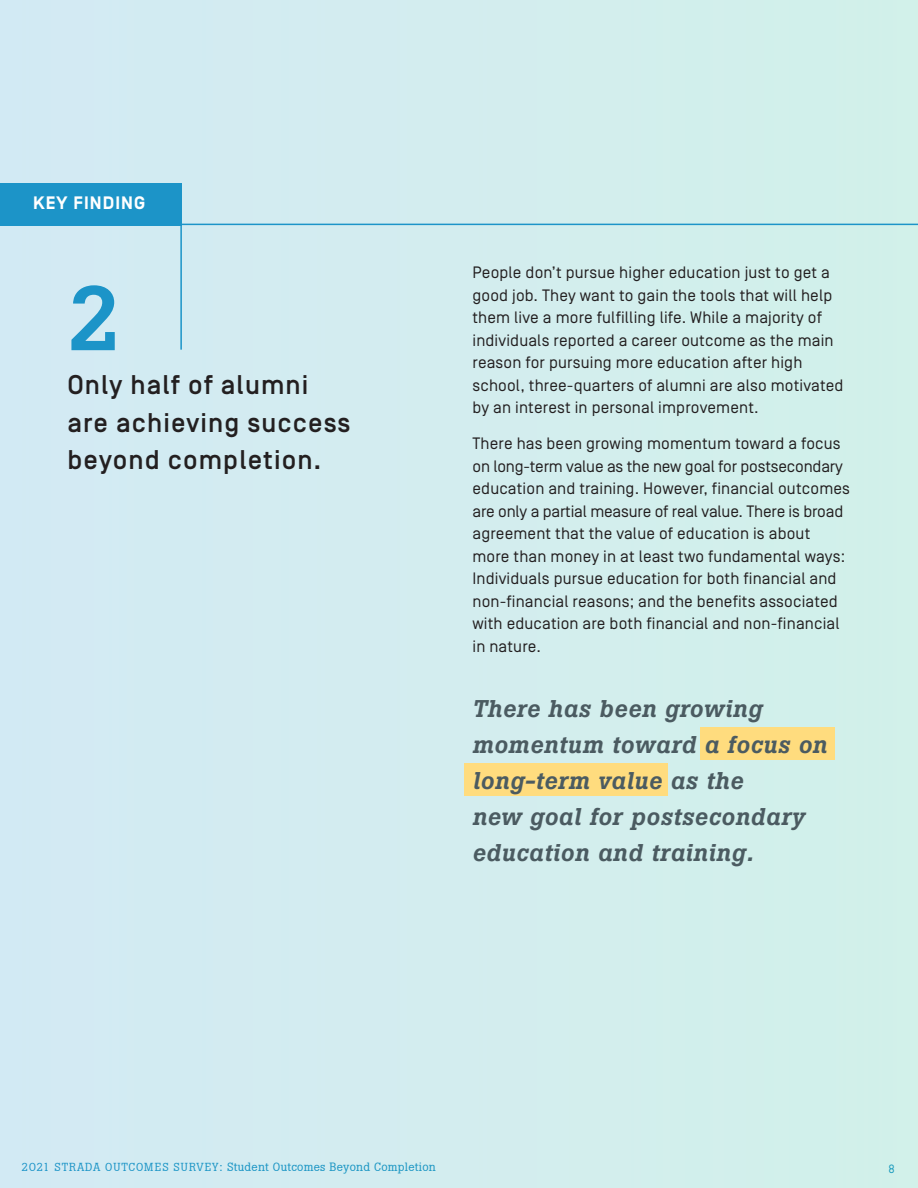
<style>
.page{position:relative;width:918px;height:1188px;background:#d3edef}
.page>*{position:absolute;margin:0;border:0;box-sizing:border-box;transform-origin:0 0}
.t1{font:500 90px "Boton";color:#1c94c8}
.t2{font:500 27px/37.5px "Simplon Norm";letter-spacing:.04em;color:#231f20}
.t3{font:italic 500 24px/36px "Boton";letter-spacing:.03em;color:#4b5b61}
.t4{font:700 18px "Simplon Norm";letter-spacing:.06em;color:#fff}
.t5{font:16.5px/22.5px "Simplon Norm";letter-spacing:.01em;color:#231f20}
.t6{font:12px "Boton";letter-spacing:.02em;color:#1c94c8}
.t7{font:12px "Simplon Norm";color:#1c94c8}
.s1{font-size:11.7px}
</style>
<div class="page">
<hr style="left:0;top:224px;width:918px;height:1px;background:#1c94c8">
<div style="left:0;top:183px;width:182px;height:43px;background:#1c94c8"></div>
<hr style="left:180px;top:183px;width:2px;height:167px;background:#1c94c8">
<div style="left:464px;top:764px;width:204px;height:32px;background:#ffdc7e"></div>
<div style="left:701px;top:727px;width:134px;height:32px;background:#ffdc7e"></div>
<p class="t4" style="left:33px;top:193px;width:114px">KEY FINDING</p>
<p class="t1" style="left:68px;top:265px;width:56px">2</p>
<p class="t2" style="left:68px;top:368px;width:285px">Only half of alumni are achieving success beyond completion.</p>
<p class="t5" style="left:472px;top:261px;width:372px">People don’t pursue higher education just to get a good job. They want to gain the tools that will help them live a more fulfilling life. While a majority of individuals reported a career outcome as the main reason for pursuing more education after high school, three-quarters of alumni are also motivated by an interest in personal improvement.</p>
<p class="t5" style="left:472px;top:432px;width:379px">There has been growing momentum toward a focus on long-term value as the new goal for postsecondary education and training. However, financial outcomes are only a partial measure of real value. There is broad agreement that the value of education is about more than money in at least two fundamental ways:<br>Individuals pursue education for both financial and non-financial reasons; and the benefits associated with education are both financial and non-financial in nature.</p>
<p class="t3" style="left:472px;top:690px;width:356px">There has been growing momentum toward a focus on long-term value as the<br>new goal for postsecondary education and training.</p>
<p class="t6" style="left:22px;top:1160px;width:416px"><span class="s1">2021 STRADA OUTCOMES SURVEY:</span> Student Outcomes Beyond Completion</p>
<p class="t7" style="left:889px;top:1162px;width:8px">8</p>
</div>
